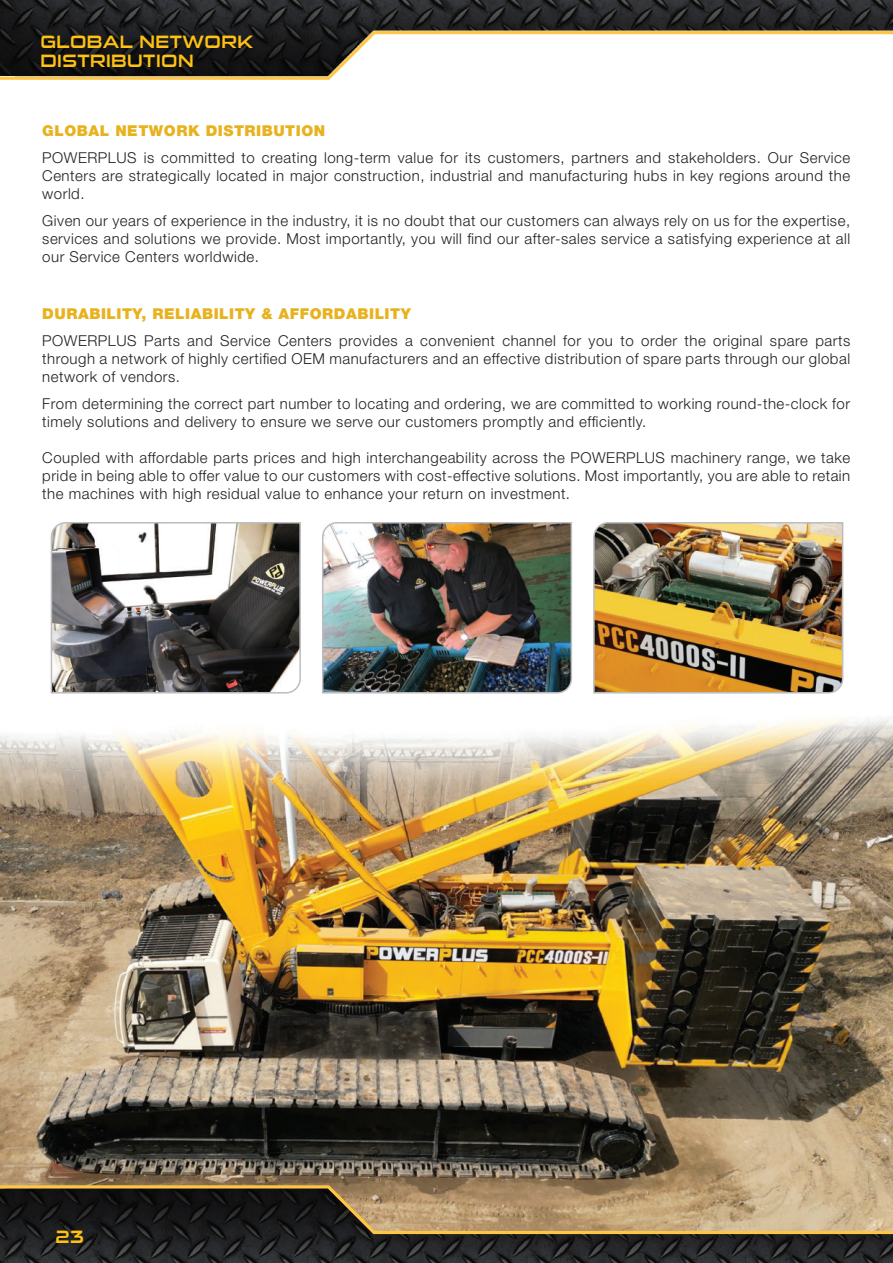
<style>
.page{position:relative;width:893px;height:1263px;background:#fff}
.page>*{position:absolute;margin:0;border:0;box-sizing:border-box;transform-origin:0 0}
.t1{font:18px/19.5px "Sui Generis Rg";letter-spacing:.025em;color:#fec114}
.t2{font:300 15px/18px "Helvetica Neue LT Pro";letter-spacing:.035em;color:#211e1e;text-align:justify}
.t3{font:900 15px "Helvetica Neue LT Pro";letter-spacing:.035em;color:#e8b21f}
</style>
<div class="page">
<img style="left:0;top:0;width:893px;height:1263px">
<svg style="left:0;top:31px;width:893px;height:49px"></svg>
<svg style="left:0;top:1185px;width:893px;height:49px;background:#837052"></svg>
<p class="t1" style="left:40px;top:32px;width:214px">GLOBAL NETWORK<br>DISTRIBUTION</p>
<p class="t3" style="left:42px;top:121px;width:284px">GLOBAL NETWORK DISTRIBUTION</p>
<p class="t2" style="left:42px;top:148px;width:809px">POWERPLUS is committed to creating long-term value for its customers, partners and stakeholders. Our Service Centers are strategically located in major construction, industrial and manufacturing hubs in key regions around the world.</p>
<p class="t2" style="left:42px;top:211px;width:809px">Given our years of experience in the industry, it is no doubt that our customers can always rely on us for the expertise, services and solutions we provide. Most importantly, you will find our after-sales service a satisfying experience at all our Service Centers worldwide.</p>
<p class="t3" style="left:42px;top:305px;width:370px">DURABILITY, RELIABILITY &amp; AFFORDABILITY</p>
<p class="t2" style="left:42px;top:331px;width:809px">POWERPLUS Parts and Service Centers provides a convenient channel for you to order the original spare parts through a network of highly certified OEM manufacturers and an effective distribution of spare parts through our global network of vendors.</p>
<p class="t2" style="left:42px;top:394px;width:809px">From determining the correct part number to locating and ordering, we are committed to working round-the-clock for timely solutions and delivery to ensure we serve our customers promptly and efficiently.</p>
<p class="t2" style="left:42px;top:448px;width:809px">Coupled with affordable parts prices and high interchangeability across the POWERPLUS machinery range, we take pride in being able to offer value to our customers with cost-effective solutions. Most importantly, you are able to retain the machines with high residual value to enhance your return on investment.</p>
<p class="t1" style="left:55px;top:1227px;width:30px">23</p>
</div>
